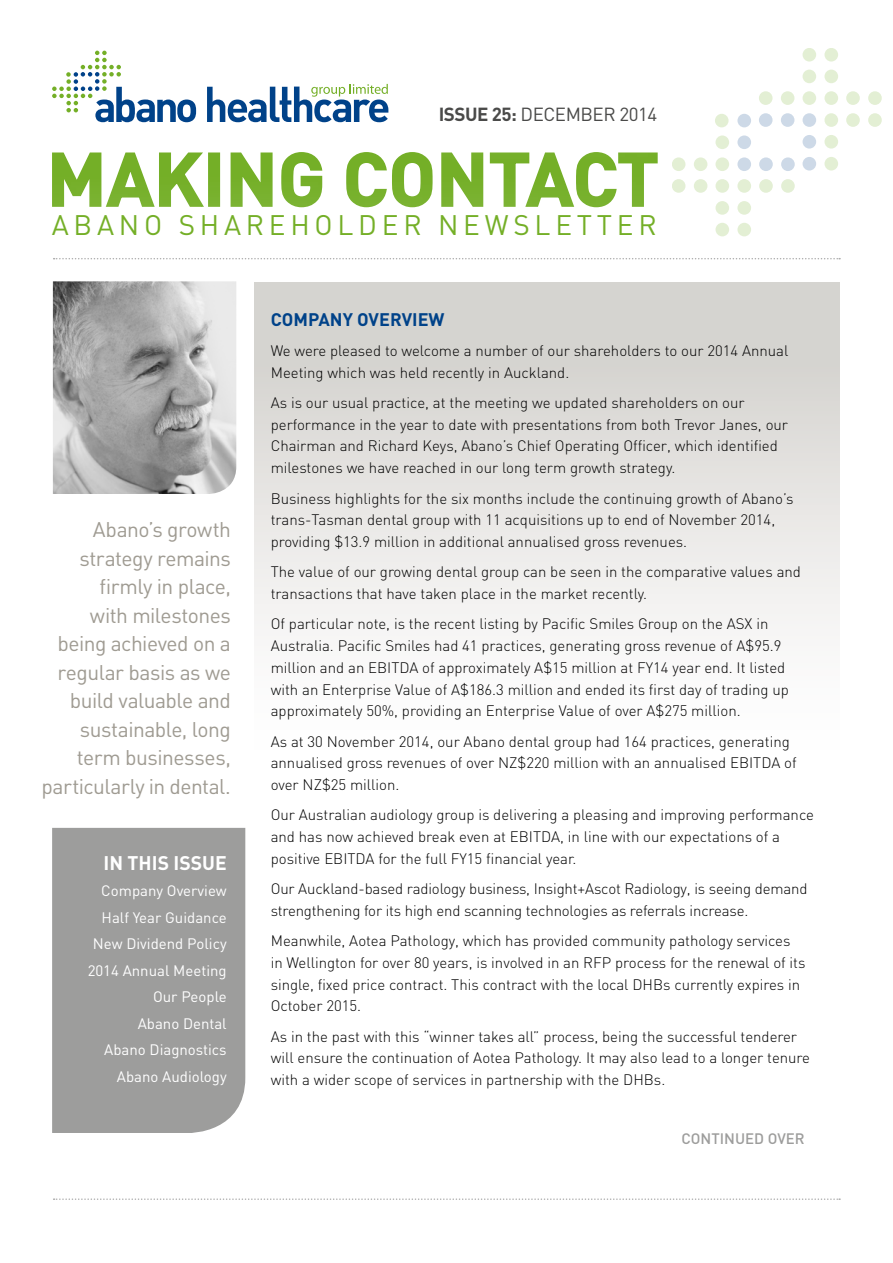
<style>
.page{position:relative;width:893px;height:1263px;background:#fff}
.page>*{position:absolute;margin:0;border:0;box-sizing:border-box;transform-origin:0 0}
.t1{font:700 73.8px "DIN";color:#74af27}
.t2{font:27.9px "DIN";letter-spacing:.17em;color:#74af27}
.t3{font:21px/28.5px "DIN";letter-spacing:-.025em;color:#9f9b92;text-align:right}
.t4{font:700 19.5px "DIN";color:#fff}
.t5{font:18.75px "DIN";letter-spacing:-.025em;color:#4a4a49}
.t6{font:700 18px "DIN";color:#004289}
.t7{font:300 15px/21.8px "DIN";color:#000}
.t8{font:15px/26.5px "DIN";color:#fff;text-align:right}
.t9{font:500 15px "DIN";color:#9d9d9c}
.s1{font-weight:700}
</style>
<div class="page">
<svg style="left:52px;top:152px;width:151px;height:17px"></svg>
<div style="left:208px;top:152px;width:12px;height:55px;border:2px solid #74af27"></div>
<svg style="left:230px;top:152px;width:43px;height:17px"></svg>
<svg style="left:281px;top:152px;width:41px;height:17px"></svg>
<svg style="left:346px;top:152px;width:86px;height:17px"></svg>
<div style="left:11px;top:169px;width:687px;height:111px;background:#fff"></div>
<svg style="left:207px;top:84px;width:181px;height:38px"></svg>
<svg style="left:52px;top:51px;width:144px;height:71px"></svg>
<div style="left:398px;top:62px;width:297px;height:106px;background:#fff"></div>
<svg style="left:54px;top:258px;width:786px;height:1px"></svg>
<img style="left:53px;top:281px;width:183px;height:213px">
<div style="left:254px;top:282px;width:586px;height:630px;background:linear-gradient(to bottom,#d4d2ce,#fff)"></div>
<svg style="left:54px;top:1198px;width:786px;height:2px"></svg>
<div style="left:737px;top:114px;width:14px;height:13px;background:#cdd9e7;border-radius:50%"></div>
<div style="left:737px;top:135px;width:14px;height:14px;background:#cdd9e7;border-radius:50%"></div>
<div style="left:737px;top:157px;width:14px;height:14px;background:#cdd9e7;border-radius:50%"></div>
<div style="left:759px;top:157px;width:14px;height:14px;background:#cdd9e7;border-radius:50%"></div>
<div style="left:781px;top:157px;width:14px;height:14px;background:#cdd9e7;border-radius:50%"></div>
<div style="left:802px;top:113px;width:14px;height:14px;background:#cdd9e7;border-radius:50%"></div>
<div style="left:781px;top:113px;width:13px;height:14px;background:#cdd9e7;border-radius:50%"></div>
<div style="left:759px;top:113px;width:13px;height:14px;background:#cdd9e7;border-radius:50%"></div>
<div style="left:802px;top:135px;width:14px;height:14px;background:#cdd9e7;border-radius:50%"></div>
<div style="left:802px;top:157px;width:14px;height:14px;background:#cdd9e7;border-radius:50%"></div>
<div style="left:715px;top:114px;width:14px;height:13px;background:#e3efd4;border-radius:50%"></div>
<div style="left:715px;top:135px;width:14px;height:14px;background:#e3efd4;border-radius:50%"></div>
<div style="left:715px;top:157px;width:14px;height:14px;background:#e3efd4;border-radius:50%"></div>
<div style="left:715px;top:179px;width:14px;height:14px;background:#e3efd4;border-radius:50%"></div>
<div style="left:694px;top:157px;width:13px;height:14px;background:#e3efd4;border-radius:50%"></div>
<div style="left:694px;top:179px;width:13px;height:14px;background:#e3efd4;border-radius:50%"></div>
<div style="left:672px;top:157px;width:13px;height:14px;background:#e3efd4;border-radius:50%"></div>
<div style="left:672px;top:179px;width:13px;height:14px;background:#e3efd4;border-radius:50%"></div>
<div style="left:737px;top:179px;width:14px;height:14px;background:#e3efd4;border-radius:50%"></div>
<div style="left:759px;top:179px;width:14px;height:14px;background:#e3efd4;border-radius:50%"></div>
<div style="left:781px;top:179px;width:14px;height:14px;background:#e3efd4;border-radius:50%"></div>
<div style="left:715px;top:201px;width:14px;height:14px;background:#e3efd4;border-radius:50%"></div>
<div style="left:737px;top:201px;width:14px;height:14px;background:#e3efd4;border-radius:50%"></div>
<div style="left:715px;top:223px;width:14px;height:13px;background:#e3efd4;border-radius:50%"></div>
<div style="left:737px;top:223px;width:14px;height:13px;background:#e3efd4;border-radius:50%"></div>
<div style="left:802px;top:48px;width:14px;height:14px;background:#e3efd4;border-radius:50%"></div>
<div style="left:824px;top:48px;width:14px;height:14px;background:#e3efd4;border-radius:50%"></div>
<div style="left:802px;top:70px;width:14px;height:13px;background:#e3efd4;border-radius:50%"></div>
<div style="left:824px;top:70px;width:14px;height:13px;background:#e3efd4;border-radius:50%"></div>
<div style="left:802px;top:91px;width:14px;height:14px;background:#e3efd4;border-radius:50%"></div>
<div style="left:824px;top:91px;width:14px;height:14px;background:#e3efd4;border-radius:50%"></div>
<div style="left:781px;top:91px;width:13px;height:14px;background:#e3efd4;border-radius:50%"></div>
<div style="left:759px;top:91px;width:13px;height:14px;background:#e3efd4;border-radius:50%"></div>
<div style="left:824px;top:113px;width:14px;height:14px;background:#e3efd4;border-radius:50%"></div>
<div style="left:846px;top:91px;width:14px;height:14px;background:#e3efd4;border-radius:50%"></div>
<div style="left:846px;top:113px;width:14px;height:14px;background:#e3efd4;border-radius:50%"></div>
<div style="left:868px;top:91px;width:14px;height:14px;background:#e3efd4;border-radius:50%"></div>
<div style="left:868px;top:113px;width:14px;height:14px;background:#e3efd4;border-radius:50%"></div>
<div style="left:824px;top:135px;width:14px;height:14px;background:#e3efd4;border-radius:50%"></div>
<div style="left:824px;top:157px;width:14px;height:14px;background:#e3efd4;border-radius:50%"></div>
<div style="left:52px;top:828px;width:193px;height:305px;background:#9d9d9c"></div>
<p class="t5" style="left:439px;top:103px;width:220px"><span class="s1">ISSUE 25:</span> DECEMBER 2014</p>
<h1 class="t1" style="left:47px;top:131px;width:614px">MAKING CONTACT</h1>
<h2 class="t2" style="left:52px;top:207px;width:606px">ABANO SHAREHOLDER NEWSLETTER</h2>
<h3 class="t3" style="left:41px;top:515px;width:191px">Abano’s growth strategy remains firmly in place,<br>with milestones being achieved on a regular basis as we build valuable and sustainable, long term businesses, particularly in dental.</h3>
<h3 class="t4" style="left:103px;top:850px;width:125px">IN THIS ISSUE</h3>
<p class="t8" style="left:88px;top:877px;width:141px">Company Overview<br>Half Year Guidance<br>New Dividend Policy<br>2014 Annual Meeting<br>Our People<br>Abano Dental<br>Abano Diagnostics<br>Abano Audiology</p>
<p class="t6" style="left:271px;top:307px;width:175px">COMPANY OVERVIEW</p>
<p class="t7" style="left:271px;top:340px;width:519px">We were pleased to welcome a number of our shareholders to our 2014 Annual<br>Meeting which was held recently in Auckland.</p>
<p class="t7" style="left:271px;top:392px;width:519px">As is our usual practice, at the meeting we updated shareholders on our performance in the year to date with presentations from both Trevor Janes, our Chairman and Richard Keys, Abano’s Chief Operating Officer, which identified milestones we have reached in our long term growth strategy.</p>
<p class="t7" style="left:271px;top:487px;width:524px">Business highlights for the six months include the continuing growth of Abano’s trans-Tasman dental group with 11 acquisitions up to end of November 2014, providing $13.9 million in additional annualised gross revenues.</p>
<p class="t7" style="left:271px;top:561px;width:532px">The value of our growing dental group can be seen in the comparative values and transactions that have taken place in the market recently.</p>
<p class="t7" style="left:271px;top:613px;width:520px">Of particular note, is the recent listing by Pacific Smiles Group on the ASX in Australia. Pacific Smiles had 41 practices, generating gross revenue of A$95.9 million and an EBITDA of approximately A$15 million at FY14 year end. It listed with an Enterprise Value of A$186.3 million and ended its first day of trading up approximately 50%, providing an Enterprise Value of over A$275 million.</p>
<p class="t7" style="left:271px;top:730px;width:527px">As at 30 November 2014, our Abano dental group had 164 practices, generating annualised gross revenues of over NZ$220 million with an annualised EBITDA of over NZ$25 million.</p>
<p class="t7" style="left:271px;top:804px;width:545px">Our Australian audiology group is delivering a pleasing and improving performance and has now achieved break even at EBITDA, in line with our expectations of a positive EBITDA for the full FY15 financial year.</p>
<p class="t7" style="left:271px;top:878px;width:538px">Our Auckland-based radiology business, Insight+Ascot Radiology, is seeing demand strengthening for its high end scanning technologies as referrals increase.</p>
<p class="t7" style="left:271px;top:930px;width:536px">Meanwhile, Aotea Pathology, which has provided community pathology services in Wellington for over 80 years, is involved in an RFP process for the renewal of its single, fixed price contract. This contract with the local DHBs currently expires in October 2015.</p>
<p class="t7" style="left:271px;top:1025px;width:541px">As in the past with this “winner takes all” process, being the successful tenderer will ensure the continuation of Aotea Pathology. It may also lead to a longer tenure with a wider scope of services in partnership with the DHBs.</p>
<p class="t9" style="left:681px;top:1128px;width:125px">CONTINUED OVER</p>
</div>
